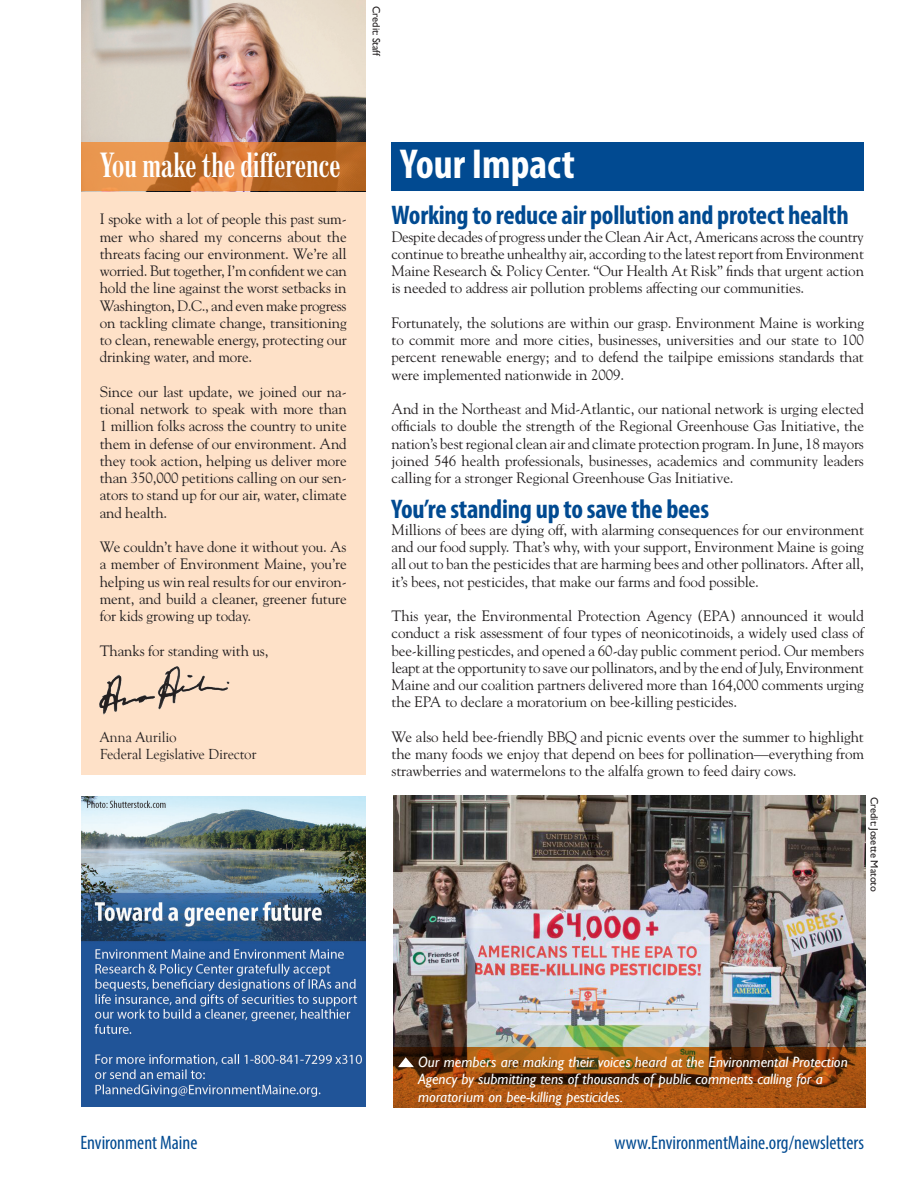
<style>
.page{position:relative;width:918px;height:1188px;background:#fff}
.page>*{position:absolute;margin:0;border:0;box-sizing:border-box;transform-origin:0 0}
.t1{font:700 condensed 42px "Myriad Pro";color:#fff}
.Member_letter_headli{font:700 condensed 33px "Century FB";color:#fff}
.Page_2_headlines{font:700 condensed 27px "Myriad Pro";letter-spacing:-.01em;color:#014a91}
.Page_2_footer{font:condensed 19.5px "Myriad Pro";color:#014a91}
.Body_text_style{font:15px/17.2px "Goudy";letter-spacing:-.01em;color:#231f20;text-align:justify}
.t2{font:italic 15px/17.2px "Gill Sans";color:#fff}
.Signature_title{font:15px "Goudy Old Style T";letter-spacing:-.01em;color:#231f20}
.t3{font:10.5px "Gill Sans";color:#231f20}
</style>
<div class="page">
<img style="left:393px;top:796px;width:473px;height:251px">
<img style="left:81px;top:796px;width:285px;height:311px">
<div style="left:81px;top:3px;width:285px;height:772px;background:#fee1c8"></div>
<img style="left:81px;top:0;width:285px;height:142px">
<svg style="left:81px;top:142px;width:285px;height:49px;background:#c97633"></svg>
<img style="left:100px;top:667px;width:130px;height:48px">
<div style="left:392px;top:142px;width:472px;height:49px;background:#014a91"></div>
<svg style="left:393px;top:1047px;width:473px;height:61px;background:#914a10"></svg>
<svg style="left:397px;top:1056px;width:19px;height:12px"></svg>
<p class="t3" style="left:383px;top:6px;width:52px;rotate:90deg">Credit: Staff</p>
<p class="Member_letter_headli" style="left:100px;top:147px;width:242px">You make the difference</p>
<p class="Body_text_style" style="left:100px;top:210px;width:249px">I spoke with a lot of people this past sum&shy;mer who shared my concerns about the threats facing our environment. We’re all worried. But together, I’m confident we can hold the line against the worst setbacks in Washington, D.C., and even make progress on tackling climate change, transitioning to clean, renewable energy, protecting our drinking water, and more.</p>
<p class="Body_text_style" style="left:100px;top:382px;width:249px">Since our last update, we joined our na&shy;tional network to speak with more than 1 million folks across the country to unite them in defense of our environment. And they took action, helping us deliver more than 350,000 petitions calling on our sen&shy;ators to stand up for our air, water, climate and health.</p>
<p class="Body_text_style" style="left:100px;top:538px;width:249px">We couldn’t have done it without you. As a member of Environment Maine, you’re helping us win real results for our environ&shy;ment, and build a cleaner, greener future for kids growing up today.</p>
<p class="Body_text_style" style="left:100px;top:641px;width:170px">Thanks for standing with us,</p>
<p class="Signature_title" style="left:100px;top:729px;width:79px">Anna Aurilio</p>
<p class="Signature_title" style="left:100px;top:746px;width:159px">Federal Legislative Director</p>
<h1 class="t1" style="left:400px;top:138px;width:176px">Your Impact</h1>
<p class="Page_2_headlines" style="left:392px;top:198px;width:459px">Working to reduce air pollution and protect health</p>
<p class="Body_text_style" style="left:392px;top:227px;width:474px">Despite decades of progress under the Clean Air Act, Americans across the country continue to breathe unhealthy air, according to the latest report from Environment Maine Research &amp; Policy Center. “Our Health At Risk” finds that urgent action is needed to address air pollution problems affecting our communities.</p>
<p class="Body_text_style" style="left:392px;top:313px;width:474px">Fortunately, the solutions are within our grasp. Environment Maine is working to commit more and more cities, businesses, universities and our state to 100 percent renewable energy; and to defend the tailpipe emissions standards that were implemented nationwide in 2009.</p>
<p class="Body_text_style" style="left:392px;top:400px;width:474px">And in the Northeast and Mid-Atlantic, our national network is urging elected officials to double the strength of the Regional Greenhouse Gas Initiative, the nation’s best regional clean air and climate protection program. In June, 18 mayors joined 546 health professionals, businesses, academics and community leaders calling for a stronger Regional Greenhouse Gas Initiative.</p>
<p class="Page_2_headlines" style="left:392px;top:492px;width:319px">You’re standing up to save the bees</p>
<p class="Body_text_style" style="left:392px;top:520px;width:474px">Millions of bees are dying off, with alarming consequences for our environment and our food supply. That’s why, with your support, Environment Maine is going all out to ban the pesticides that are harming bees and other pollinators. After all, it’s bees, not pesticides, that make our farms and food possible.</p>
<p class="Body_text_style" style="left:392px;top:607px;width:474px">This year, the Environmental Protection Agency (EPA) announced it would conduct a risk assessment of four types of neonicotinoids, a widely used class of bee-killing pesticdes, and opened a 60-day public comment period. Our members leapt at the opportunity to save our pollinators, and by the end of July, Environment Maine and our coalition partners delivered more than 164,000 comments urging the EPA to declare a moratorium on bee-killing pesticides.</p>
<p class="Body_text_style" style="left:392px;top:727px;width:474px">We also held bee-friendly BBQ and picnic events over the summer to highlight the many foods we enjoy that depend on bees for pollination—everything from strawberries and watermelons to the alfalfa grown to feed dairy cows.</p>
<p class="t3" style="left:881px;top:796px;width:97px;rotate:90deg">Credit: Josette Matoto</p>
<p class="t2" style="left:418px;top:1053px;width:431px">Our members are making their voices heard at the Environmental Protection<br>Agency by submitting tens of thousands of public comments calling for a moratorium on bee-killing pesticides.</p>
<p class="Page_2_footer" style="left:80px;top:1130px;width:119px">Environment Maine</p>
<p class="Page_2_footer" style="left:614px;top:1130px;width:251px">www.EnvironmentMaine.org/newsletters</p>
</div>
